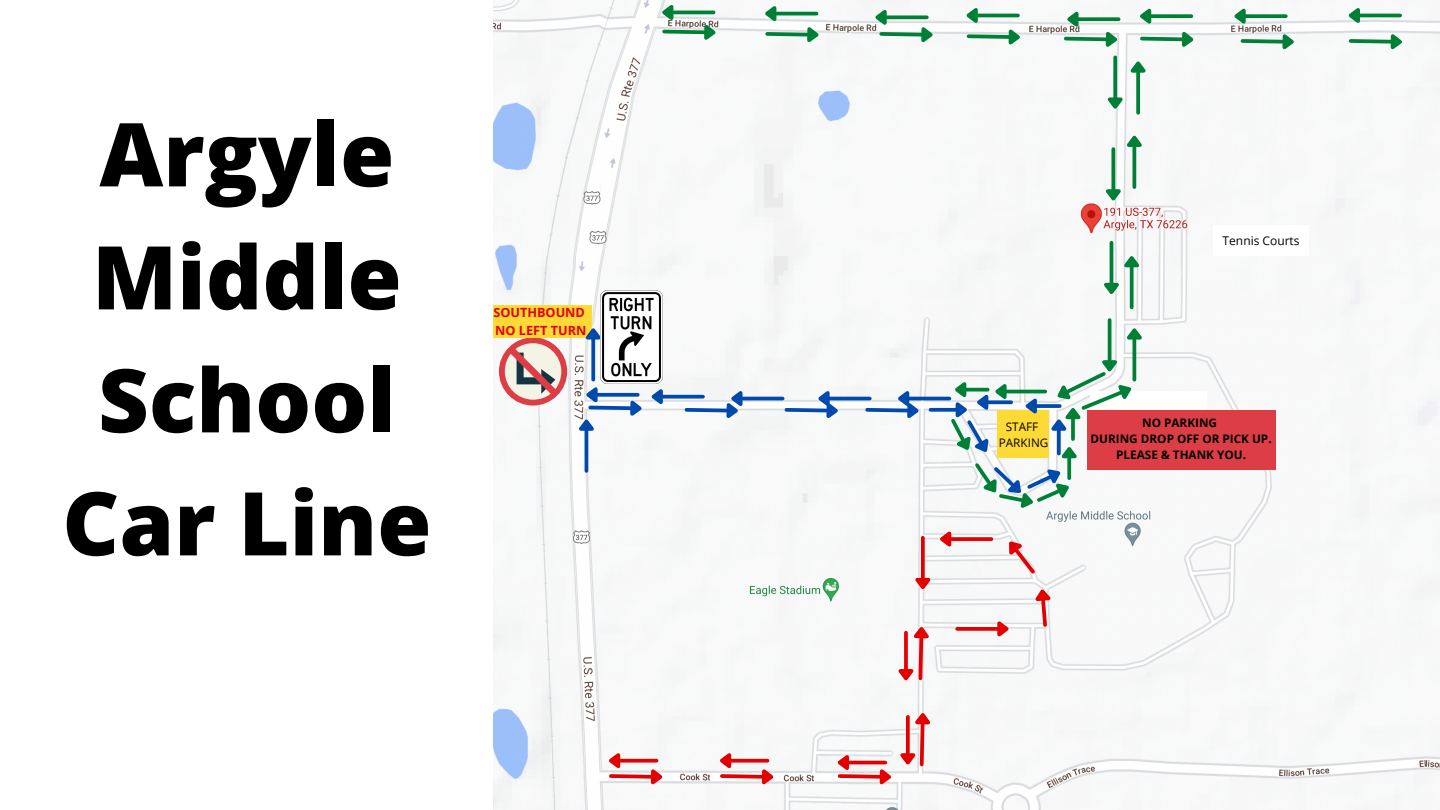
<style>
.page{position:relative;width:1440px;height:810px;background:#fff}
.page>*{position:absolute;margin:0;border:0;box-sizing:border-box;transform-origin:0 0}
.t1{font:800 88px/123px "Open Sans";color:#000;text-align:center}
.t2{font:700 12.7px/17.2px "Open Sans";color:#e40000}
.t3{font:12px "Open Sans";color:#000}
.t4{font:700 11.8px/15.8px "Open Sans";color:#000;text-align:center}
.t5{font:11.8px/16.4px "Open Sans";color:#000;text-align:center}
</style>
<div class="page">
<img style="left:493px;top:0;width:947px;height:810px">
<div style="left:1213px;top:226px;width:96px;height:30px;background:#fff"></div>
<div style="left:1090px;top:392px;width:117px;height:27px;background:#fff"></div>
<svg style="left:957px;top:627px;width:37px;height:4px"></svg>
<svg style="left:994px;top:618px;width:19px;height:24px"></svg>
<svg style="left:1031px;top:584px;width:25px;height:45px"></svg>
<svg style="left:998px;top:530px;width:40px;height:47px"></svg>
<svg style="left:955px;top:537px;width:36px;height:4px"></svg>
<svg style="left:936px;top:526px;width:19px;height:24px"></svg>
<svg style="left:921px;top:538px;width:4px;height:36px"></svg>
<svg style="left:910px;top:574px;width:24px;height:20px"></svg>
<svg style="left:893px;top:622px;width:42px;height:63px"></svg>
<svg style="left:833px;top:708px;width:103px;height:82px"></svg>
<svg style="left:716px;top:748px;width:62px;height:42px"></svg>
<svg style="left:605px;top:748px;width:62px;height:42px"></svg>
<svg style="left:499px;top:337px;width:68px;height:69px"></svg>
<div style="left:493px;top:305px;width:99px;height:32px;background:#feda37"></div>
<hr style="left:585px;top:431px;width:3px;height:40px;background:#004aad">
<svg style="left:931px;top:408px;width:17px;height:4px"></svg>
<hr style="left:909px;top:397px;width:40px;height:3px;background:#004aad">
<svg style="left:863px;top:385px;width:60px;height:39px"></svg>
<hr style="left:830px;top:397px;width:40px;height:3px;background:#004aad">
<svg style="left:783px;top:385px;width:59px;height:39px"></svg>
<hr style="left:743px;top:397px;width:40px;height:3px;background:#004aad">
<svg style="left:683px;top:385px;width:63px;height:39px"></svg>
<svg style="left:666px;top:395px;width:37px;height:4px"></svg>
<svg style="left:576px;top:382px;width:90px;height:52px"></svg>
<svg style="left:591px;top:343px;width:4px;height:37px"></svg>
<svg style="left:582px;top:324px;width:18px;height:19px"></svg>
<img style="left:600px;top:291px;width:62px;height:93px">
<svg style="left:1113px;top:76px;width:4px;height:18px"></svg>
<svg style="left:1102px;top:94px;width:24px;height:19px"></svg>
<svg style="left:1111px;top:149px;width:4px;height:37px"></svg>
<svg style="left:1100px;top:186px;width:24px;height:19px"></svg>
<hr style="left:1110px;top:243px;width:3px;height:40px;background:#008037">
<svg style="left:1098px;top:279px;width:24px;height:19px"></svg>
<hr style="left:1108px;top:320px;width:3px;height:40px;background:#008037">
<svg style="left:948px;top:357px;width:192px;height:159px"></svg>
<hr style="left:1133px;top:340px;width:3px;height:40px;background:#008037">
<svg style="left:1124px;top:324px;width:24px;height:19px"></svg>
<svg style="left:1130px;top:271px;width:4px;height:36px"></svg>
<svg style="left:1121px;top:252px;width:24px;height:19px"></svg>
<hr style="left:1133px;top:147px;width:3px;height:40px;background:#008037">
<svg style="left:1124px;top:131px;width:24px;height:19px"></svg>
<svg style="left:1136px;top:76px;width:4px;height:37px"></svg>
<svg style="left:962px;top:2px;width:63px;height:48px"></svg>
<svg style="left:871px;top:4px;width:66px;height:44px"></svg>
<svg style="left:761px;top:0;width:62px;height:48px"></svg>
<svg style="left:658px;top:0;width:62px;height:46px"></svg>
<svg style="left:1062px;top:3px;width:136px;height:73px"></svg>
<svg style="left:1230px;top:3px;width:68px;height:52px"></svg>
<svg style="left:1344px;top:2px;width:63px;height:53px"></svg>
<div style="left:1087px;top:410px;width:189px;height:60px;background:#dd3e46"></div>
<h1 class="t1" style="left:62px;top:91px;width:371px">Argyle<br>Middle<br>School<br>Car Line</h1>
<p class="t2" style="left:493px;top:304px;width:95px">SOUTHBOUND<br>NO LEFT TURN</p>
<p class="t3" style="left:1223px;top:233px;width:78px">Tennis Courts</p>
<p class="t5" style="left:999px;top:418px;width:51px">STAFF<br>PARKING</p>
<p class="t4" style="left:1091px;top:415px;width:183px">NO PARKING<br>DURING DROP OFF OR PICK UP.<br>PLEASE &amp; THANK YOU.</p>
</div>
